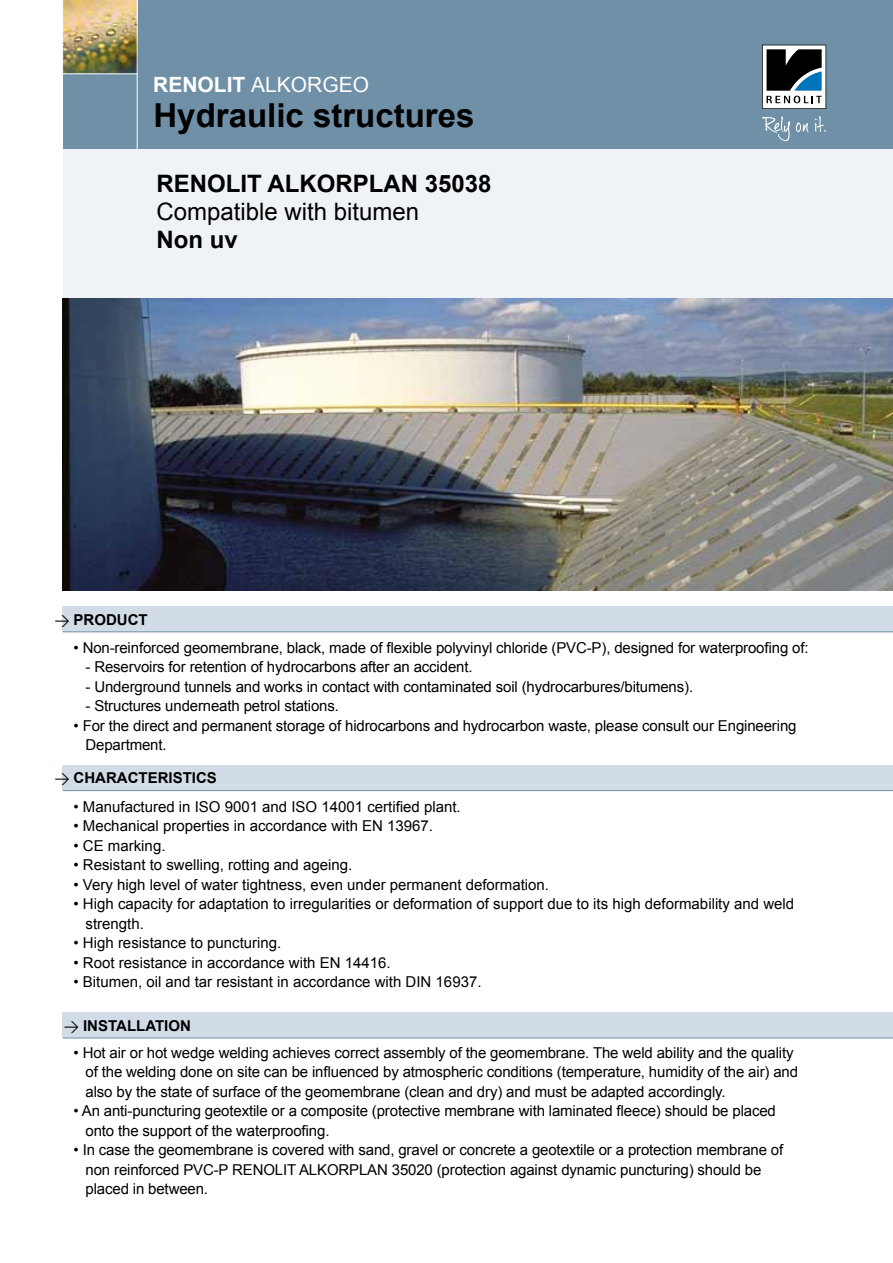
<style>
.page{position:relative;width:893px;height:1263px;background:#fff}
.page>*{position:absolute;margin:0;border:0;box-sizing:border-box;transform-origin:0 0}
.t1{font:700 33px "Arial";color:#000}
.t2{font:700 24px "Arial";color:#000}
.t3{font:24px "Arial";color:#000}
.t4{font:21px "Arial";color:#fff}
.t5{font:15px/19.5px "Arial";letter-spacing:-.01em;color:#000}
.t6{font:700 15px "Arial";color:#000}
.s1{font-weight:700}
.s2{font-family:"DIN Regular Expert";font-weight:400}
</style>
<div class="page">
<div style="left:63px;top:150px;width:830px;height:150px;background:#eff3f7"></div>
<div style="left:63px;top:0;width:830px;height:149px;background:#6f90a7"></div>
<svg style="left:762px;top:45px;width:64px;height:64px;background:#6d777c"></svg>
<svg style="left:796px;top:122px;width:13px;height:10px"></svg>
<svg style="left:815px;top:116px;width:11px;height:16px"></svg>
<svg style="left:762px;top:116px;width:28px;height:25px"></svg>
<img style="left:62px;top:0;width:76px;height:74px">
<hr style="left:137px;top:74px;width:1px;height:75px;background:#fff">
<div style="left:63px;top:606px;width:830px;height:26px;background:#d1dce6"></div>
<div style="left:63px;top:1012px;width:830px;height:26px;background:#d1dce6"></div>
<hr style="left:63px;top:631px;width:830px;height:1px;background:#6f90a7">
<div style="left:63px;top:765px;width:830px;height:26px;background:#d1dce6"></div>
<hr style="left:63px;top:790px;width:830px;height:1px;background:#6f90a7">
<hr style="left:63px;top:1037px;width:830px;height:1px;background:#6f90a7">
<img style="left:63px;top:299px;width:830px;height:292px">
<h3 class="t4" style="left:153px;top:71px;width:217px"><span class="s1">RENOLIT</span> ALKORGEO</h3>
<h1 class="t1" style="left:153px;top:94px;width:322px">Hydraulic structures</h1>
<h2 class="t2" style="left:156px;top:168px;width:337px">RENOLIT ALKORPLAN 35038</h2>
<h2 class="t3" style="left:156px;top:196px;width:264px">Compatible with bitumen</h2>
<h2 class="t2" style="left:156px;top:223px;width:83px">Non uv</h2>
<p class="t6" style="left:54px;top:609px;width:95px"><span class="s2">W</span> PRODUCT</p>
<p class="t5" style="left:74px;top:638px;width:737px">• Non-reinforced geomembrane, black, made of flexible polyvinyl chloride (PVC-P), designed for waterproofing of:</p>
<p class="t5" style="left:86px;top:657px;width:388px">- Reservoirs for retention of hydrocarbons after an accident.</p>
<p class="t5" style="left:86px;top:677px;width:609px">- Underground tunnels and works in contact with contaminated soil (hydrocarbures/bitumens).</p>
<p class="t5" style="left:86px;top:696px;width:255px">- Structures underneath petrol stations.</p>
<p class="t5" style="left:86px;top:716px;width:712px;text-indent:-12px">• For the direct and permanent storage of hidrocarbons and hydrocarbon waste, please consult our Engineering<br>Department.</p>
<p class="t6" style="left:54px;top:768px;width:164px"><span class="s2">W</span> CHARACTERISTICS</p>
<p class="t5" style="left:74px;top:797px;width:389px">• Manufactured in ISO 9001 and ISO 14001 certified plant.</p>
<p class="t5" style="left:74px;top:816px;width:361px">• Mechanical properties in accordance with EN 13967.</p>
<p class="t5" style="left:74px;top:836px;width:93px">• CE marking.</p>
<p class="t5" style="left:74px;top:855px;width:280px">• Resistant to swelling, rotting and ageing.</p>
<p class="t5" style="left:74px;top:875px;width:477px">• Very high level of water tightness, even under permanent deformation.</p>
<p class="t5" style="left:86px;top:894px;width:710px;text-indent:-12px">• High capacity for adaptation to irregularities or deformation of support due to its high deformability and weld strength.</p>
<p class="t5" style="left:74px;top:933px;width:209px">• High resistance to puncturing.</p>
<p class="t5" style="left:74px;top:953px;width:319px">• Root resistance in accordance with EN 14416.</p>
<p class="t5" style="left:74px;top:972px;width:409px">• Bitumen, oil and tar resistant in accordance with DIN 16937.</p>
<p class="t6" style="left:64px;top:1016px;width:128px"><span class="s2">W</span> INSTALLATION</p>
<p class="t5" style="left:86px;top:1043px;width:714px;text-indent:-12px">• Hot air or hot wedge welding achieves correct assembly of the geomembrane. The weld ability and the quality of the welding done on site can be influenced by atmospheric conditions (temperature, humidity of the air) and also by the state of surface of the geomembrane (clean and dry) and must be adapted accordingly.</p>
<p class="t5" style="left:86px;top:1101px;width:692px;text-indent:-12px">• An anti-puncturing geotextile or a composite (protective membrane with laminated fleece) should be placed onto the support of the waterproofing.</p>
<p class="t5" style="left:86px;top:1140px;width:699px;text-indent:-12px">• In case the geomembrane is covered with sand, gravel or concrete a geotextile or a protection membrane of non reinforced PVC-P RENOLIT ALKORPLAN 35020 (protection against dynamic puncturing) should be placed in between.</p>
</div>
